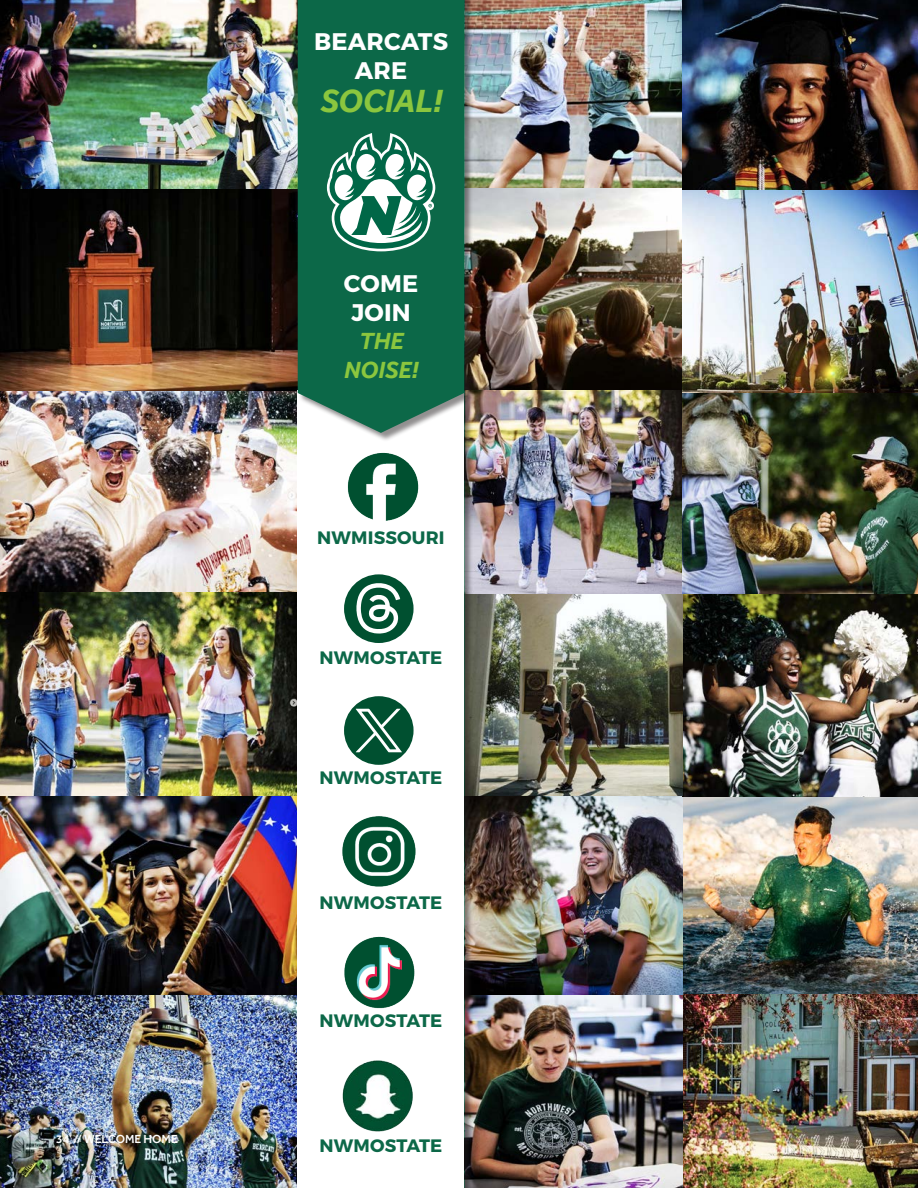
<style>
.page{position:relative;width:918px;height:1188px;background:#fff}
.page>*{position:absolute;margin:0;border:0;box-sizing:border-box;transform-origin:0 0}
.t1{font:italic 700 33px "Effra";color:#8bc63e}
.t2{font:700 24px/28.8px "Montserrat";letter-spacing:.01em;color:#fff;text-align:center}
.t3{font:italic 700 24px "Effra";color:#8bc63e}
.t4{font:700 18px "Montserrat";letter-spacing:.01em;color:#0c6848}
.t5{font:500 12px "Effra";color:#fff}
</style>
<div class="page">
<img style="left:683px;top:797px;width:235px;height:197px">
<img style="left:474px;top:994px;width:444px;height:194px">
<img style="left:0;top:0;width:298px;height:592px">
<img style="left:474px;top:0;width:209px;height:994px">
<img style="left:683px;top:0;width:235px;height:797px">
<img style="left:0;top:592px;width:297px;height:596px">
<div style="left:298px;top:391px;width:176px;height:797px;background:#231f20;opacity:.5"></div>
<div style="left:298px;top:391px;width:166px;height:797px;background:#fff"></div>
<div style="left:298px;top:0;width:176px;height:442px;background:#231f20;opacity:.5"></div>
<div style="left:298px;top:0;width:166px;height:433px;background:#0c6848"></div>
<svg style="left:327px;top:133px;width:108px;height:118px"></svg>
<img style="left:347px;top:452px;width:72px;height:69px">
<div style="left:344px;top:696px;width:70px;height:69px;background:#005030;border-radius:50%"></div>
<svg style="left:356px;top:709px;width:46px;height:43px"></svg>
<img style="left:342px;top:816px;width:74px;height:71px">
<img style="left:344px;top:936px;width:71px;height:73px">
<img style="left:342px;top:1060px;width:71px;height:72px">
<div style="left:344px;top:574px;width:70px;height:69px;background:#005030;border-radius:50%"></div>
<svg style="left:356px;top:583px;width:44px;height:51px"></svg>
<p class="t5" style="left:56px;top:1132px;width:123px">34 // WELCOME HOME</p>
<p class="t2" style="left:314px;top:27px;width:136px">BEARCATS<br>ARE</p>
<p class="t1" style="left:320px;top:81px;width:124px">SOCIAL!</p>
<p class="t2" style="left:344px;top:269px;width:76px">COME</p>
<p class="t2" style="left:351px;top:298px;width:61px">JOIN</p>
<p class="t3" style="left:359px;top:327px;width:46px">THE</p>
<p class="t3" style="left:344px;top:356px;width:76px">NOISE!</p>
<p class="t4" style="left:317px;top:527px;width:129px">NWMISSOURI</p>
<p class="t4" style="left:320px;top:647px;width:124px">NWMOSTATE</p>
<p class="t4" style="left:320px;top:767px;width:124px">NWMOSTATE</p>
<p class="t4" style="left:320px;top:891px;width:124px">NWMOSTATE</p>
<p class="t4" style="left:320px;top:1010px;width:124px">NWMOSTATE</p>
<p class="t4" style="left:320px;top:1134px;width:124px">NWMOSTATE</p>
</div>
